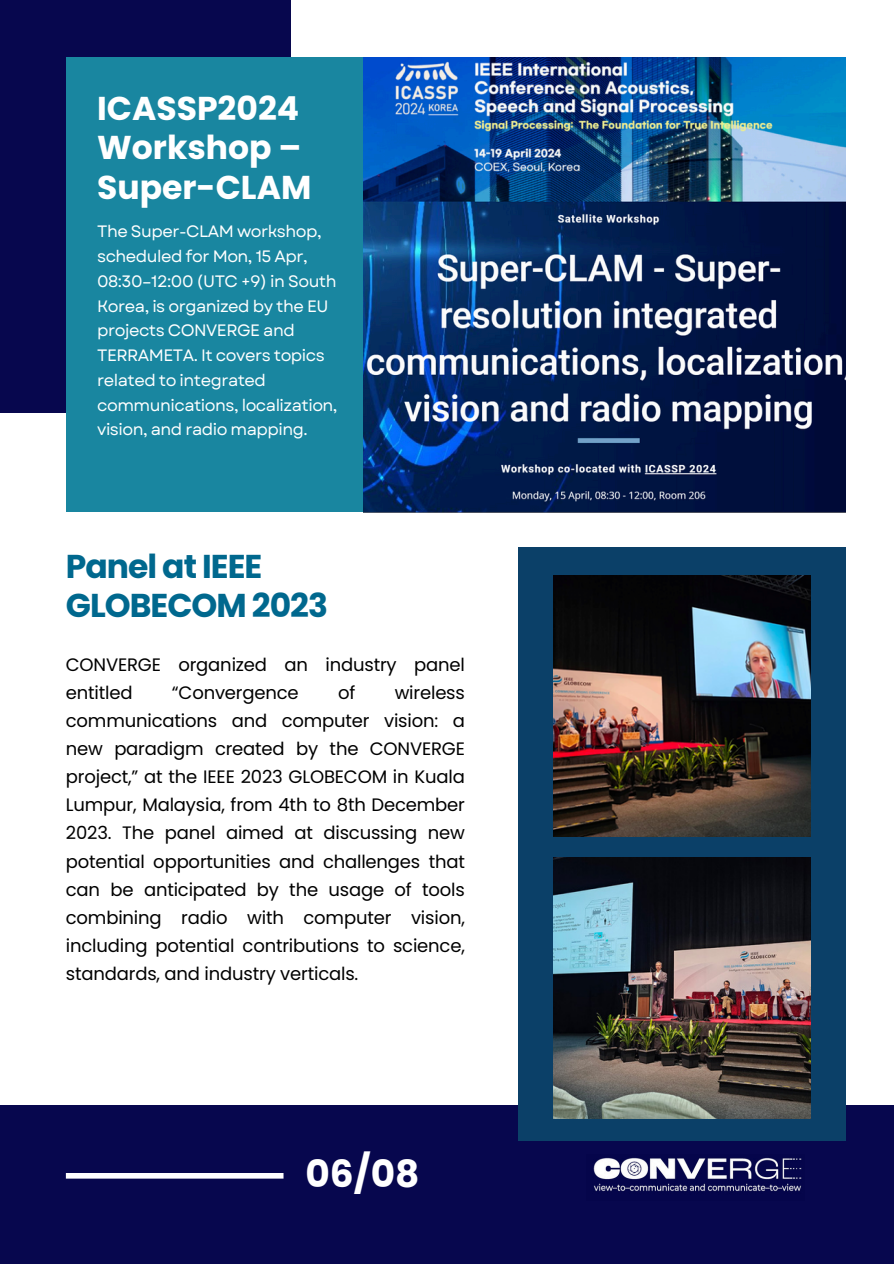
<style>
.page{position:relative;width:894px;height:1264px;background:#fff}
.page>*{position:absolute;margin:0;border:0;box-sizing:border-box;transform-origin:0 0}
.t1{font:700 37.5px "Poppins";color:#fff}
.t2{font:700 33px/39.3px "Poppins";color:#fff}
.t3{font:700 33px/39.3px "Poppins";letter-spacing:-.03em;color:#00688e}
.t4{font:18px/28.2px "Poppins";letter-spacing:-.01em;color:#000}
.t5{font:16.5px/24.8px "Garet";letter-spacing:-.03em;color:#fff}
</style>
<div class="page">
<div style="left:0;top:0;width:290px;height:413px;background:#07074e"></div>
<div style="left:66px;top:57px;width:377px;height:455px;background:#1986a0"></div>
<div style="left:0;top:1104px;width:893px;height:159px;background:#07074e"></div>
<div style="left:518px;top:547px;width:327px;height:593px;background:#0b4068"></div>
<img style="left:553px;top:575px;width:257px;height:261px">
<div style="left:66px;top:1172px;width:217px;height:6px;background:#fff"></div>
<img style="left:363px;top:57px;width:482px;height:455px">
<img style="left:593px;top:1158px;width:209px;height:33px">
<img style="left:553px;top:857px;width:257px;height:261px">
<h2 class="t2" style="left:97px;top:88px;width:216px">ICASSP2024<br>Workshop –<br>Super-CLAM</h2>
<h1 class="t5" style="left:97px;top:219px;width:242px">The Super-CLAM workshop, scheduled for Mon, 15 Apr,<br>08:30–12:00 (UTC +9) in South<br>Korea, is organized by the EU projects CONVERGE and<br>TERRAMETA. It covers topics related to integrated communications, localization, vision, and radio mapping.</h1>
<p class="t3" style="left:66px;top:546px;width:264px">Panel at IEEE<br>GLOBECOM 2023</p>
<p class="t4" style="left:66px;top:650px;width:400px">CONVERGE organized an industry panel entitled</p>
<p class="t4" style="left:172px;top:678px;width:128px">“Convergence</p>
<p class="t4" style="left:338px;top:678px;width:19px">of</p>
<p class="t4" style="left:66px;top:678px;width:400px;text-align:justify;text-indent:329px">wireless communications and computer vision: a new paradigm created by the CONVERGE project,” at the IEEE 2023 GLOBECOM in Kuala Lumpur, Malaysia, from 4th to 8th December 2023. The panel aimed at discussing new potential opportunities and challenges that can be anticipated by the usage of tools combining radio with computer vision, including potential contributions to science, standards, and industry verticals.</p>
<p class="t1" style="left:305px;top:1147px;width:116px">06/08</p>
</div>
